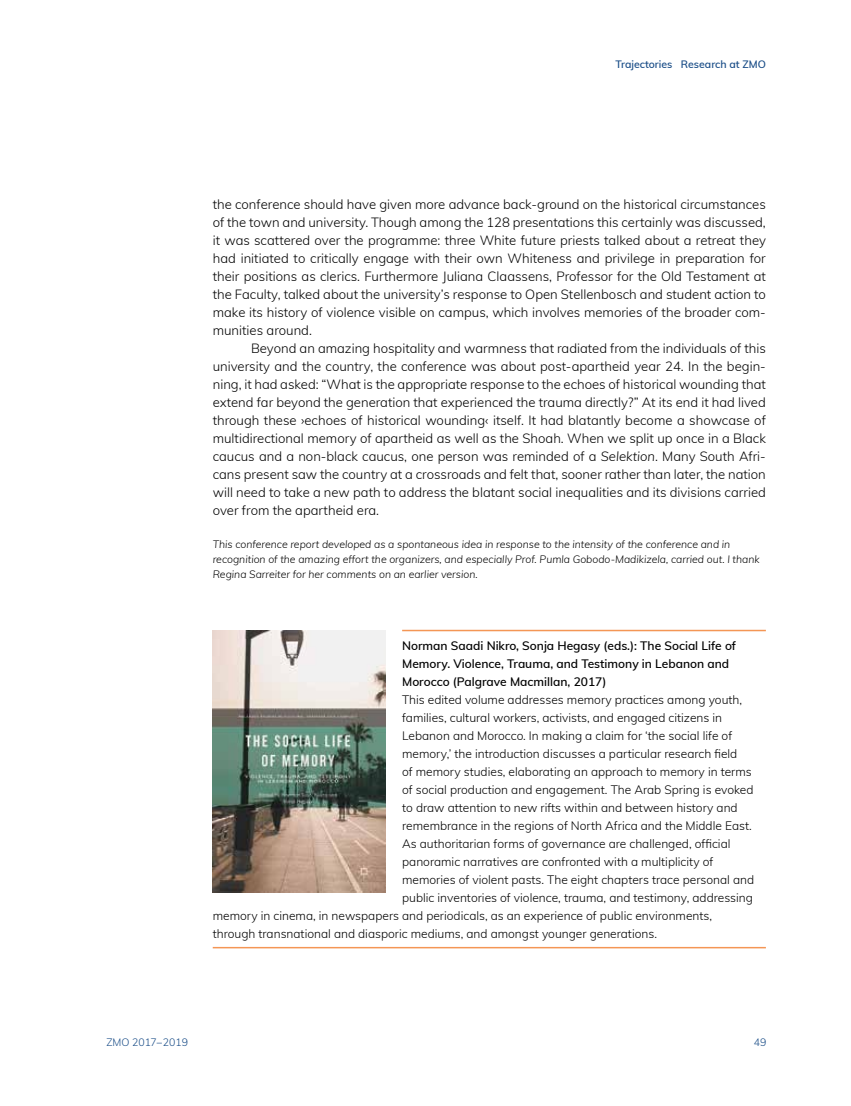
<style>
.page{position:relative;width:851px;height:1106px;background:#fff}
.page>*{position:absolute;margin:0;border:0;box-sizing:border-box;transform-origin:0 0}
.t1{font:300 13.2px/18px "Muli";color:#000;text-align:justify}
.t2{font:300 12px "Muli";color:#000}
.t3{font:600 12px/18px "Muli";color:#000}
.t4{font:italic 300 10.5px/15px "Muli";color:#000}
.t5{font:600 10.5px "Muli";color:#174b86}
.t6{font:300 10.5px "Muli";color:#174b86}
.s1{font-style:italic}
</style>
<div class="page">
<hr style="left:402px;top:630px;width:363px;height:1px;background:#f49655">
<hr style="left:213px;top:946px;width:552px;height:2px;background:#f49655">
<img style="left:213px;top:631px;width:172px;height:261px">
<p class="t5" style="left:615px;top:57px;width:152px">Trajectories Research at ZMO</p>
<p class="t1" style="left:213px;top:194px;width:554px">the conference should have given more advance back-ground on the historical circumstances of the town and university. Though among the 128 presentations this certainly was discussed, it was scattered over the programme: three White future priests talked about a retreat they had initiated to critically engage with their own Whiteness and privilege in preparation for their positions as clerics. Furthermore Juliana Claassens, Professor for the Old Testament at the Faculty, talked about the university’s response to Open Stellenbosch and student action to make its history of violence visible on campus, which involves memories of the broader com&shy;munities around.</p>
<p class="t1" style="left:213px;top:338px;width:554px;text-indent:38px">Beyond an amazing hospitality and warmness that radiated from the individuals of this university and the country, the conference was about post-apartheid year 24. In the begin&shy;ning, it had asked: “What is the appropriate response to the echoes of historical wounding that extend far beyond the generation that experienced the trauma directly?” At its end it had lived through these ›echoes of historical wounding‹ itself. It had blatantly become a showcase of multidirectional memory of apartheid as well as the Shoah. When we split up once in a Black caucus and a non-black caucus, one person was reminded of a <span class="s1">Selektion</span>. Many South Afri&shy;cans present saw the country at a crossroads and felt that, sooner rather than later, the nation will need to take a new path to address the blatant social inequalities and its divisions carried over from the apartheid era.</p>
<p class="t4" style="left:213px;top:536px;width:548px">This conference report developed as a spontaneous idea in response to the intensity of the conference and in recognition of the amazing effort the organizers, and especially Prof. Pumla Gobodo-Madikizela, carried out. I thank<br>Regina Sarreiter for her comments on an earlier version.</p>
<p class="t3" style="left:402px;top:636px;width:335px">Norman Saadi Nikro, Sonja Hegasy (eds.): The Social Life of<br>Memory. Violence, Trauma, and Testimony in Lebanon and<br>Morocco (Palgrave Macmillan, 2017)</p>
<p class="t2" style="left:402px;top:690px;width:341px">This edited volume addresses memory practices among youth,</p>
<p class="t2" style="left:402px;top:708px;width:321px">families, cultural workers, activists, and engaged citizens in</p>
<p class="t2" style="left:402px;top:726px;width:331px">Lebanon and Morocco. In making a claim for ‘the social life of</p>
<p class="t2" style="left:402px;top:744px;width:337px">memory,’ the introduction discusses a particular research field</p>
<p class="t2" style="left:402px;top:762px;width:351px">of memory studies, elaborating an approach to memory in terms</p>
<p class="t2" style="left:402px;top:780px;width:353px">of social production and engagement. The Arab Spring is evoked</p>
<p class="t2" style="left:402px;top:798px;width:337px">to draw attention to new rifts within and between history and</p>
<p class="t2" style="left:402px;top:816px;width:351px">remembrance in the regions of North Africa and the Middle East.</p>
<p class="t2" style="left:402px;top:834px;width:330px">As authoritarian forms of governance are challenged, official</p>
<p class="t2" style="left:402px;top:852px;width:312px">panoramic narratives are confronted with a multiplicity of</p>
<p class="t2" style="left:402px;top:870px;width:353px">memories of violent pasts. The eight chapters trace personal and</p>
<p class="t2" style="left:402px;top:888px;width:352px">public inventories of violence, trauma, and testimony, addressing</p>
<p class="t2" style="left:213px;top:906px;width:501px">memory in cinema, in newspapers and periodicals, as an experience of public environments,</p>
<p class="t2" style="left:213px;top:924px;width:445px">through transnational and diasporic mediums, and amongst younger generations.</p>
<p class="t6" style="left:106px;top:1034px;width:83px">ZMO 2017–2019</p>
<p class="t6" style="left:753px;top:1034px;width:14px">49</p>
</div>
